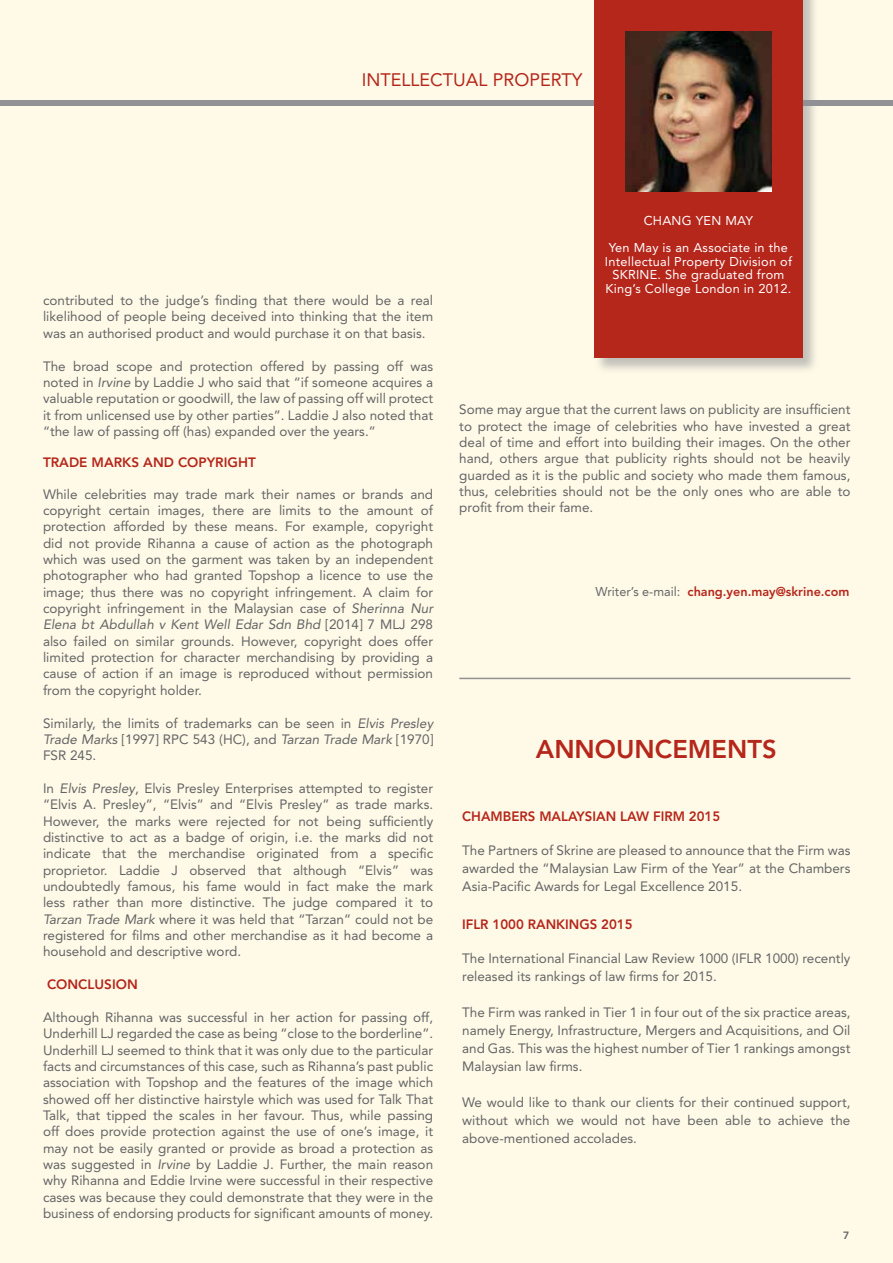
<style>
.page{position:relative;width:893px;height:1263px;background:#fffae7}
.page>*{position:absolute;margin:0;border:0;box-sizing:border-box;transform-origin:0 0}
.t1{font:800 25.5px "Avenir";color:#b5261b}
.t2{font:18px "Avenir";color:#b5261b}
.t3{font:13.5px/16.4px "Avenir";color:#636466;text-align:justify}
.t4{font:800 13.5px "Avenir";color:#b5261b}
.t5{font:12.75px/13.5px "Avenir";letter-spacing:.02em;color:#fff;text-align:center}
.t6{font:800 12.75px "Avenir";color:#b5261b}
.t7{font:800 10.5px "Avenir";color:#636466}
.s1{font-style:italic}
.s2{font-weight:400;color:#636466}
</style>
<div class="page">
<div style="left:0;top:101px;width:893px;height:5px;background:#919195"></div>
<div style="left:594px;top:0;width:225px;height:374px;background:#919195;opacity:.55"></div>
<div style="left:594px;top:0;width:209px;height:357px;background:#b5261b"></div>
<img style="left:626px;top:32px;width:145px;height:160px">
<hr style="left:459px;top:678px;width:391px;height:1px;background:#919195">
<h2 class="t2" style="left:362px;top:70px;width:222px">INTELLECTUAL PROPERTY</h2>
<p class="t3" style="left:43px;top:292px;width:392px">contributed to the judge’s finding that there would be a real likelihood of people being deceived into thinking that the item was an authorised product and would purchase it on that basis.</p>
<p class="t3" style="left:43px;top:358px;width:392px">The broad scope and protection offered by passing off was noted in <span class="s1">Irvine</span> by Laddie J who said that “if someone acquires a valuable reputation or goodwill, the law of passing off will protect it from unlicensed use by other parties”. Laddie J also noted that “the law of passing off (has) expanded over the years.”</p>
<p class="t4" style="left:43px;top:455px;width:214px">TRADE MARKS AND COPYRIGHT</p>
<p class="t3" style="left:43px;top:486px;width:392px">While celebrities may trade mark their names or brands and copyright certain images, there are limits to the amount of protection afforded by these means. For example, copyright did not provide Rihanna a cause of action as the photograph which was used on the garment was taken by an independent photographer who had granted Topshop a licence to use the image; thus there was no copyright infringement. A claim for copyright infringement in the Malaysian case of <span class="s1">Sherinna Nur Elena bt Abdullah v Kent Well Edar Sdn Bhd</span> [2014] 7 MLJ 298 also failed on similar grounds. However, copyright does offer limited protection for character merchandising by providing a cause of action if an image is reproduced without permission from the copyright holder.</p>
<p class="t3" style="left:43px;top:715px;width:392px">Similarly, the limits of trademarks can be seen in <span class="s1">Elvis Presley Trade Marks</span> [1997] RPC 543 (HC), and <span class="s1">Tarzan Trade Mark</span> [1970] FSR 245.</p>
<p class="t3" style="left:43px;top:780px;width:392px">In <span class="s1">Elvis Presley</span>, Elvis Presley Enterprises attempted to register “Elvis A. Presley”, “Elvis” and “Elvis Presley” as trade marks.<br>However, the marks were rejected for not being sufficiently distinctive to act as a badge of origin, i.e. the marks did not indicate that the merchandise originated from a specific proprietor. Laddie J observed that although “Elvis” was undoubtedly famous, his fame would in fact make the mark less rather than more distinctive. The judge compared it to <span class="s1">Tarzan Trade Mark</span> where it was held that “Tarzan” could not be registered for films and other merchandise as it had become a household and descriptive word.</p>
<p class="t4" style="left:47px;top:976px;width:92px">CONCLUSION</p>
<p class="t3" style="left:43px;top:1009px;width:392px">Although Rihanna was successful in her action for passing off, Underhill LJ regarded the case as being “close to the borderline”.<br>Underhill LJ seemed to think that it was only due to the particular facts and circumstances of this case, such as Rihanna’s past public association with Topshop and the features of the image which showed off her distinctive hairstyle which was used for Talk That Talk, that tipped the scales in her favour. Thus, while passing off does provide protection against the use of one’s image, it may not be easily granted or provide as broad a protection as was suggested in <span class="s1">Irvine</span> by Laddie J. Further, the main reason why Rihanna and Eddie Irvine were successful in their respective cases was because they could demonstrate that they were in the business of endorsing products for significant amounts of money.</p>
<p class="t5" style="left:609px;top:207px;width:181px;line-height:27px">CHANG YEN MAY<br>Yen May is an Associate in the</p>
<p class="t5" style="left:605px;top:255px;width:189px">Intellectual Property Division of<br>SKRINE. She graduated from<br>King’s College London in 2012.</p>
<p class="t3" style="left:459px;top:401px;width:393px">Some may argue that the current laws on publicity are insufficient to protect the image of celebrities who have invested a great deal of time and effort into building their images. On the other hand, others argue that publicity rights should not be heavily guarded as it is the public and society who made them famous, thus, celebrities should not be the only ones who are able to profit from their fame.</p>
<p class="t6" style="left:595px;top:584px;width:255px"><span class="s2">Writer’s e-mail:</span> chang.yen.may@skrine.com</p>
<h1 class="t1" style="left:536px;top:734px;width:242px">ANNOUNCEMENTS</h1>
<p class="t4" style="left:462px;top:808px;width:260px">CHAMBERS MALAYSIAN LAW FIRM 2015</p>
<p class="t3" style="left:462px;top:842px;width:390px;line-height:18px">The Partners of Skrine are pleased to announce that the Firm was awarded the “Malaysian Law Firm of the Year” at the Chambers Asia-Pacific Awards for Legal Excellence 2015.</p>
<p class="t4" style="left:462px;top:916px;width:172px">IFLR 1000 RANKINGS 2015</p>
<p class="t3" style="left:462px;top:950px;width:390px;line-height:18px">The International Financial Law Review 1000 (IFLR 1000) recently released its rankings of law firms for 2015.</p>
<p class="t3" style="left:462px;top:1004px;width:390px;line-height:18px">The Firm was ranked in Tier 1 in four out of the six practice areas, namely Energy, Infrastructure, Mergers and Acquisitions, and Oil and Gas. This was the highest number of Tier 1 rankings amongst Malaysian law firms.</p>
<p class="t3" style="left:462px;top:1094px;width:390px;line-height:18px">We would like to thank our clients for their continued support, without which we would not have been able to achieve the above-mentioned accolades.</p>
<p class="t7" style="left:843px;top:1229px;width:8px">7</p>
</div>
